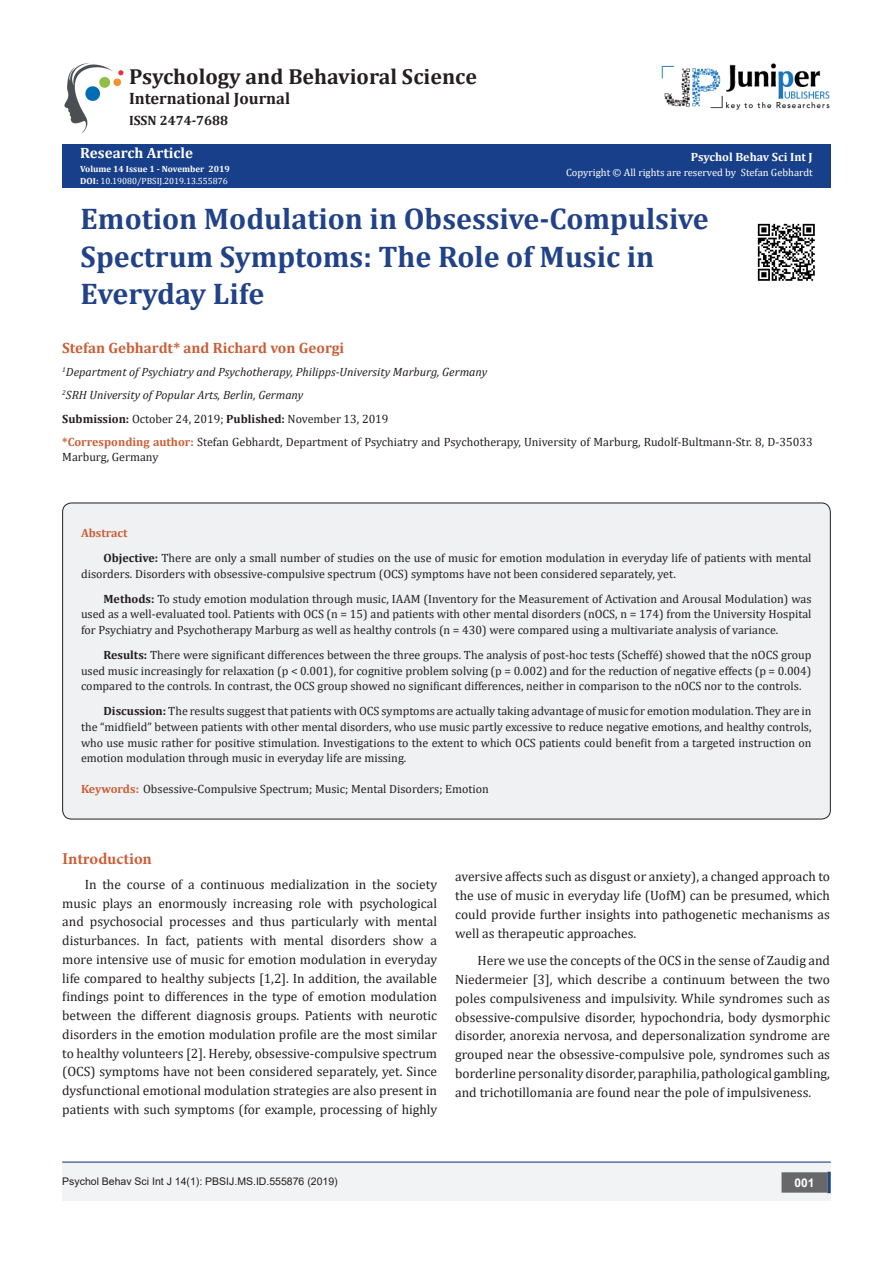
<style>
.page{position:relative;width:893px;height:1263px;background:#fff}
.page>*{position:absolute;margin:0;border:0;box-sizing:border-box;transform-origin:0 0}
.t1{font:700 30px/37.5px "Cambria";color:#214289}
.t2{font:700 21.9px "Cambria";color:#231f20}
.t3{font:700 16.5px "Cambria";color:#231f20}
.t4{font:700 16.5px "Minion Pro";letter-spacing:-.005em;color:#ca5f37}
.t5{font:700 15px "Cambria";color:#ca5f37}
.t6{font:700 15px "Cambria";color:#fff}
.t7{font:13.5px/18.8px "Cambria";color:#231f20;text-align:justify}
.t8{font:700 13.5px "Cambria";color:#231f20}
.t9{font:12px/15.8px "Cambria";color:#231f20;text-align:justify}
.t10{font:italic 12px "Cambria";color:#231f20}
.t11{font:700 12px "Cambria";color:#fff}
.t12{font:700 12px "Cambria";color:#ca5f37}
.t13{font:700 12px "Arial";color:#fff}
.t14{font:10.5px "Arial";color:#231f20}
.t15{font:10.5px "Cambria";color:#fff}
.t16{font:9px "Cambria";color:#fff}
.t17{font:700 9px "Cambria";color:#fff}
.s1{font-weight:700}
.s2{font-weight:700;color:#ca5f37}
</style>
<div class="page">
<div style="left:62px;top:144px;width:769px;height:44px;background:#183f89"></div>
<img style="left:662px;top:63px;width:168px;height:47px">
<img style="left:64px;top:63px;width:60px;height:70px">
<div style="left:62px;top:1162px;width:769px;height:39px;background:#f2f3f4"></div>
<div style="left:782px;top:1173px;width:45px;height:19px;background:#68676a"></div>
<div style="left:781px;top:1172px;width:46px;height:20px;border:2px solid #68676a"></div>
<svg style="left:827px;top:1172px;width:4px;height:21px"></svg>
<hr style="left:62px;top:1161px;width:769px;height:2px;background:#253f8e">
<div style="left:63px;top:503px;width:767px;height:316px;background:#f0f1f2;border-radius:9px"></div>
<img style="left:757px;top:223px;width:58px;height:58px">
<p class="t2" style="left:129px;top:61px;width:349px">Psychology and Behavioral Science</p>
<p class="t3" style="left:129px;top:87px;width:163px">International Journal</p>
<p class="t8" style="left:129px;top:111px;width:101px">ISSN 2474-7688</p>
<p class="t6" style="left:80px;top:142px;width:114px">Research Article</p>
<p class="t17" style="left:80px;top:162px;width:151px">Volume 14 Issue 1 - November 2019</p>
<p class="t16" style="left:80px;top:176px;width:149px"><span class="s1">DOI:</span> 10.19080/PBSIJ.2019.13.555876</p>
<p class="t11" style="left:691px;top:149px;width:123px">Psychol Behav Sci Int J</p>
<p class="t15" style="left:566px;top:167px;width:248px">Copyright © All rights are reserved by Stefan Gebhardt</p>
<p class="t1" style="left:81px;top:199px;width:630px">Emotion Modulation in Obsessive-Compulsive<br>Spectrum Symptoms: The Role of Music in</p>
<p class="t1" style="left:81px;top:274px;width:185px">Everyday Life</p>
<p class="t5" style="left:62px;top:337px;width:284px">Stefan Gebhardt* and Richard von Georgi</p>
<p class="t10" style="left:62px;top:363px;width:427px"><sup>1</sup>Department of Psychiatry and Psychotherapy, Philipps-University Marburg, Germany</p>
<p class="t10" style="left:62px;top:387px;width:243px"><sup>2</sup>SRH University of Popular Arts, Berlin, Germany</p>
<p class="t9" style="left:62px;top:411px;width:328px"><span class="s1">Submission:</span> October 24, 2019; <span class="s1">Published:</span> November 13, 2019</p>
<p class="t9" style="left:62px;top:435px;width:752px;line-height:14.4px"><span class="s2">*Corresponding author:</span> Stefan Gebhardt, Department of Psychiatry and Psychotherapy, University of Marburg, Rudolf-Bultmann-Str. 8, D-35033<br>Marburg, Germany</p>
<p class="t12" style="left:81px;top:525px;width:48px">Abstract</p>
<p class="t9" style="left:81px;top:550px;width:732px;text-indent:22px"><span class="s1">Objective:</span> There are only a small number of studies on the use of music for emotion modulation in everyday life of patients with mental disorders. Disorders with obsessive-compulsive spectrum (OCS) symptoms have not been considered separately, yet.</p>
<p class="t9" style="left:81px;top:591px;width:732px;text-indent:22px"><span class="s1">Methods:</span> To study emotion modulation through music, IAAM (Inventory for the Measurement of Activation and Arousal Modulation) was used as a well-evaluated tool. Patients with OCS (n = 15) and patients with other mental disorders (nOCS, n = 174) from the University Hospital for Psychiatry and Psychotherapy Marburg as well as healthy controls (n = 430) were compared using a multivariate analysis of variance.</p>
<p class="t9" style="left:81px;top:647px;width:732px;text-indent:22px"><span class="s1">Results:</span> There were significant differences between the three groups. The analysis of post-hoc tests (Scheffé) showed that the nOCS group used music increasingly for relaxation (p &lt; 0.001), for cognitive problem solving (p = 0.002) and for the reduction of negative effects (p = 0.004) compared to the controls. In contrast, the OCS group showed no significant differences, neither in comparison to the nOCS nor to the controls.</p>
<p class="t9" style="left:81px;top:703px;width:732px;text-indent:22px"><span class="s1">Discussion:</span> The results suggest that patients with OCS symptoms are actually taking advantage of music for emotion modulation. They are in the “midfield” between patients with other mental disorders, who use music partly excessive to reduce negative emotions, and healthy controls, who use music rather for positive stimulation. Investigations to the extent to which OCS patients could benefit from a targeted instruction on emotion modulation through music in everyday life are missing.</p>
<p class="t9" style="left:81px;top:781px;width:409px"><span class="s2">Keywords:</span> Obsessive-Compulsive Spectrum; Music; Mental Disorders; Emotion</p>
<p class="t4" style="left:62px;top:847px;width:91px">Introduction</p>
<p class="t7" style="left:62px;top:875px;width:376px;text-indent:22px">In the course of a continuous medialization in the society music plays an enormously increasing role with psychological and psychosocial processes and thus particularly with mental disturbances. In fact, patients with mental disorders show a more intensive use of music for emotion modulation in everyday life compared to healthy subjects [1,2]. In addition, the available findings point to differences in the type of emotion modulation between the different diagnosis groups. Patients with neurotic disorders in the emotion modulation profile are the most similar to healthy volunteers [2]. Hereby, obsessive-compulsive spectrum (OCS) symptoms have not been considered separately, yet. Since dysfunctional emotional modulation strategies are also present in patients with such symptoms (for example, processing of highly</p>
<p class="t7" style="left:455px;top:867px;width:376px">aversive affects such as disgust or anxiety), a changed approach to the use of music in everyday life (UofM) can be presumed, which could provide further insights into pathogenetic mechanisms as well as therapeutic approaches.</p>
<p class="t7" style="left:455px;top:951px;width:376px;text-indent:22px">Here we use the concepts of the OCS in the sense of Zaudig and Niedermeier [3], which describe a continuum between the two poles compulsiveness and impulsivity. While syndromes such as obsessive-compulsive disorder, hypochondria, body dysmorphic disorder, anorexia nervosa, and depersonalization syndrome are grouped near the obsessive-compulsive pole, syndromes such as borderline personality disorder, paraphilia, pathological gambling, and trichotillomania are found near the pole of impulsiveness.</p>
<p class="t14" style="left:62px;top:1174px;width:277px">Psychol Behav Sci Int J 14(1): PBSIJ.MS.ID.555876 (2019)</p>
<p class="t13" style="left:794px;top:1174px;width:22px">001</p>
</div>
